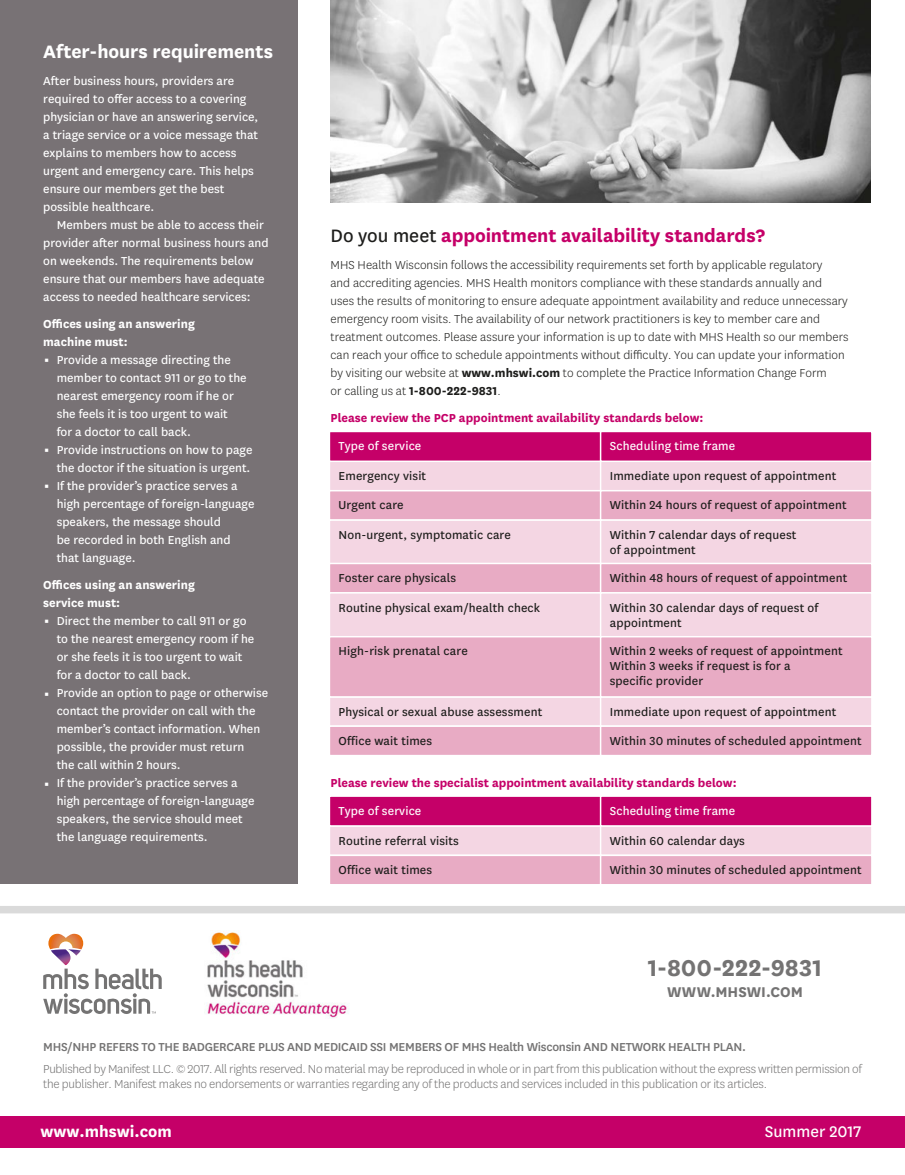
<style>
.page{position:relative;width:905px;height:1175px;background:#fff}
.page>*{position:absolute;margin:0;border:0;box-sizing:border-box;transform-origin:0 0}
.t1{font:700 26.85px "Centene Sans";letter-spacing:.005em;color:#747373}
.t2{font:700 21px "Centene Sans";letter-spacing:-.005em;color:#c50068}
.t3{font:700 21px "Centene Sans";color:#fff}
.t4{font:700 18px "Centene Sans";color:#fff}
.t5{font:18px "Centene Sans";color:#fff}
.t6{font:700 16.5px "Centene Sans";color:#747373}
.t7{font:13.5px/18px "Centene Sans";color:#fff}
.t8{font:300 13.5px/18px "Centene Sans";color:#1d1d1b}
.t9{font:13.5px/15px "Centene Sans";letter-spacing:.01em;color:#1d1d1b}
.t10{font:300 13.5px/15px "Centene Sans";letter-spacing:-.02em;color:#747373}
.t11{font:700 13.5px "Centene Sans";color:#c50068}
.t12{font:500 13.5px "Centene Sans";letter-spacing:-.02em;color:#747373}
.t13{font:700 13.5px/18px "Centene Sans";color:#fff}
.s1{font-weight:400;color:#1d1d1b}
.s2{font-weight:700}
</style>
<div class="page">
<div style="left:329px;top:460px;width:272px;height:31px;background:#f4d6e3"></div>
<div style="left:600px;top:460px;width:272px;height:31px;background:#f4d6e3"></div>
<div style="left:0;top:1116px;width:905px;height:31px;background:#c50068"></div>
<div style="left:0;top:906px;width:905px;height:7px;background:#dadada"></div>
<img style="left:330px;top:0;width:540px;height:203px">
<img style="left:204px;top:930px;width:146px;height:88px">
<svg style="left:43px;top:933px;width:119px;height:81px"></svg>
<div style="left:329px;top:431px;width:272px;height:31px;background:#c50068;border:2px solid #fff"></div>
<div style="left:600px;top:431px;width:272px;height:31px;background:#c50068;border:2px solid #fff"></div>
<div style="left:0;top:0;width:297px;height:884px;background:#787275"></div>
<div style="left:329px;top:490px;width:272px;height:31px;background:#e8abc4;border:2px solid #fff"></div>
<div style="left:600px;top:490px;width:272px;height:31px;background:#e8abc4;border:2px solid #fff"></div>
<div style="left:329px;top:519px;width:272px;height:46px;background:#f4d6e3;border:2px solid #fff"></div>
<div style="left:600px;top:519px;width:272px;height:46px;background:#f4d6e3;border:2px solid #fff"></div>
<div style="left:329px;top:562px;width:272px;height:31px;background:#e8abc4;border:2px solid #fff"></div>
<div style="left:600px;top:562px;width:272px;height:31px;background:#e8abc4;border:2px solid #fff"></div>
<div style="left:329px;top:592px;width:272px;height:46px;background:#f4d6e3;border:2px solid #fff"></div>
<div style="left:600px;top:592px;width:272px;height:46px;background:#f4d6e3;border:2px solid #fff"></div>
<div style="left:329px;top:696px;width:272px;height:31px;background:#f4d6e3;border:2px solid #fff"></div>
<div style="left:600px;top:696px;width:272px;height:31px;background:#f4d6e3;border:2px solid #fff"></div>
<div style="left:329px;top:725px;width:272px;height:31px;background:#e8abc4;border:2px solid #fff"></div>
<div style="left:600px;top:725px;width:272px;height:31px;background:#e8abc4;border:2px solid #fff"></div>
<div style="left:329px;top:636px;width:272px;height:61px;background:#e8abc4;border:2px solid #fff"></div>
<div style="left:600px;top:636px;width:272px;height:61px;background:#e8abc4;border:2px solid #fff"></div>
<div style="left:329px;top:825px;width:272px;height:31px;background:#f4d6e3;border:2px solid #fff"></div>
<div style="left:600px;top:825px;width:272px;height:31px;background:#f4d6e3;border:2px solid #fff"></div>
<div style="left:329px;top:795px;width:272px;height:31px;background:#c50068;border:2px solid #fff"></div>
<div style="left:600px;top:795px;width:272px;height:31px;background:#c50068;border:2px solid #fff"></div>
<div style="left:329px;top:854px;width:272px;height:31px;background:#e8abc4;border:2px solid #fff"></div>
<div style="left:600px;top:854px;width:272px;height:31px;background:#e8abc4;border:2px solid #fff"></div>
<p class="t3" style="left:43px;top:36px;width:231px">After-hours requirements</p>
<p class="t7" style="left:43px;top:72px;width:217px">After business hours, providers are required to offer access to a covering physician or have an answering service, a triage service or a voice message that explains to members how to access urgent and emergency care. This helps ensure our members get the best possible healthcare.</p>
<p class="t7" style="left:43px;top:216px;width:227px;text-indent:14px">Members must be able to access their provider after normal business hours and on weekends. The requirements below ensure that our members have adequate access to needed healthcare services:</p>
<p class="t13" style="left:43px;top:314px;width:153px">Offices using an answering machine must:</p>
<p class="t7" style="left:57px;top:351px;width:191px">Provide a message directing the member to contact 911 or go to the nearest emergency room if he or she feels it is too urgent to wait<br>for a doctor to call back.</p>
<p class="t7" style="left:57px;top:441px;width:197px">Provide instructions on how to page the doctor if the situation is urgent.</p>
<p class="t7" style="left:57px;top:477px;width:199px">If the provider’s practice serves a high percentage of foreign-language speakers, the message should<br>be recorded in both English and that language.</p>
<p class="t13" style="left:43px;top:575px;width:153px">Offices using an answering service must:</p>
<p class="t7" style="left:57px;top:612px;width:199px">Direct the member to call 911 or go to the nearest emergency room if he or she feels it is too urgent to wait for a doctor to call back.</p>
<p class="t7" style="left:57px;top:684px;width:213px">Provide an option to page or otherwise contact the provider on call with the member’s contact information. When possible, the provider must return<br>the call within 2 hours.</p>
<p class="t7" style="left:57px;top:774px;width:199px">If the provider’s practice serves a high percentage of foreign-language speakers, the service should meet the language requirements.</p>
<p class="t2" style="left:330px;top:220px;width:436px"><span class="s1">Do you meet</span> appointment availability standards?</p>
<p class="t8" style="left:330px;top:256px;width:519px">MHS Health Wisconsin follows the accessibility requirements set forth by applicable regulatory<br>and accrediting agencies. MHS Health monitors compliance with these standards annually and uses the results of monitoring to ensure adequate appointment availability and reduce unnecessary emergency room visits. The availability of our network practitioners is key to member care and treatment outcomes. Please assure your information is up to date with MHS Health so our members can reach your office to schedule appointments without difficulty. You can update your information by visiting our website at <span class="s2">www.mhswi.com</span> to complete the Practice Information Change Form<br>or calling us at <span class="s2">1-800-222-9831</span>.</p>
<p class="t11" style="left:330px;top:408px;width:374px">Please review the PCP appointment availability standards below:</p>
<p class="t7" style="left:338px;top:437px;width:84px">Type of service</p>
<p class="t7" style="left:609px;top:437px;width:127px">Scheduling time frame</p>
<p class="t9" style="left:338px;top:468px;width:89px">Emergency visit</p>
<p class="t9" style="left:609px;top:468px;width:228px">Immediate upon request of appointment</p>
<p class="t9" style="left:338px;top:497px;width:67px">Urgent care</p>
<p class="t9" style="left:609px;top:497px;width:238px">Within 24 hours of request of appointment</p>
<p class="t9" style="left:338px;top:527px;width:174px">Non-urgent, symptomatic care</p>
<p class="t9" style="left:609px;top:527px;width:188px">Within 7 calendar days of request of appointment</p>
<p class="t9" style="left:338px;top:570px;width:119px">Foster care physicals</p>
<p class="t9" style="left:609px;top:570px;width:239px">Within 48 hours of request of appointment</p>
<p class="t9" style="left:338px;top:600px;width:203px">Routine physical exam/health check</p>
<p class="t9" style="left:609px;top:600px;width:210px">Within 30 calendar days of request of appointment</p>
<p class="t9" style="left:338px;top:643px;width:131px">High-risk prenatal care</p>
<p class="t9" style="left:609px;top:643px;width:234px">Within 2 weeks of request of appointment</p>
<p class="t9" style="left:609px;top:658px;width:182px">Within 3 weeks if request is for a specific provider</p>
<p class="t9" style="left:338px;top:704px;width:205px">Physical or sexual abuse assessment</p>
<p class="t9" style="left:609px;top:704px;width:228px">Immediate upon request of appointment</p>
<p class="t9" style="left:338px;top:733px;width:95px">Office wait times</p>
<p class="t9" style="left:609px;top:733px;width:253px">Within 30 minutes of scheduled appointment</p>
<p class="t11" style="left:330px;top:773px;width:407px">Please review the specialist appointment availability standards below:</p>
<p class="t7" style="left:338px;top:801px;width:84px">Type of service</p>
<p class="t7" style="left:609px;top:801px;width:127px">Scheduling time frame</p>
<p class="t9" style="left:338px;top:833px;width:122px">Routine referral visits</p>
<p class="t9" style="left:609px;top:833px;width:137px">Within 60 calendar days</p>
<p class="t9" style="left:338px;top:862px;width:95px">Office wait times</p>
<p class="t9" style="left:609px;top:862px;width:253px">Within 30 minutes of scheduled appointment</p>
<p class="t1" style="left:648px;top:948px;width:176px">1-800-222-9831</p>
<p class="t6" style="left:667px;top:980px;width:137px">WWW.MHSWI.COM</p>
<p class="t12" style="left:43px;top:1039px;width:704px">MHS/NHP REFERS TO THE BADGERCARE PLUS AND MEDICAID SSI MEMBERS OF MHS Health Wisconsin AND NETWORK HEALTH PLAN.</p>
<p class="t10" style="left:43px;top:1061px;width:820px">Published by Manifest LLC. © 2017. All rights reserved. No material may be reproduced in whole or in part from this publication without the express written permission of the publisher. Manifest makes no endorsements or warranties regarding any of the products and services included in this publication or its articles.</p>
<p class="t4" style="left:41px;top:1119px;width:133px">www.mhswi.com</p>
<p class="t5" style="left:764px;top:1122px;width:98px">Summer 2017</p>
</div>
